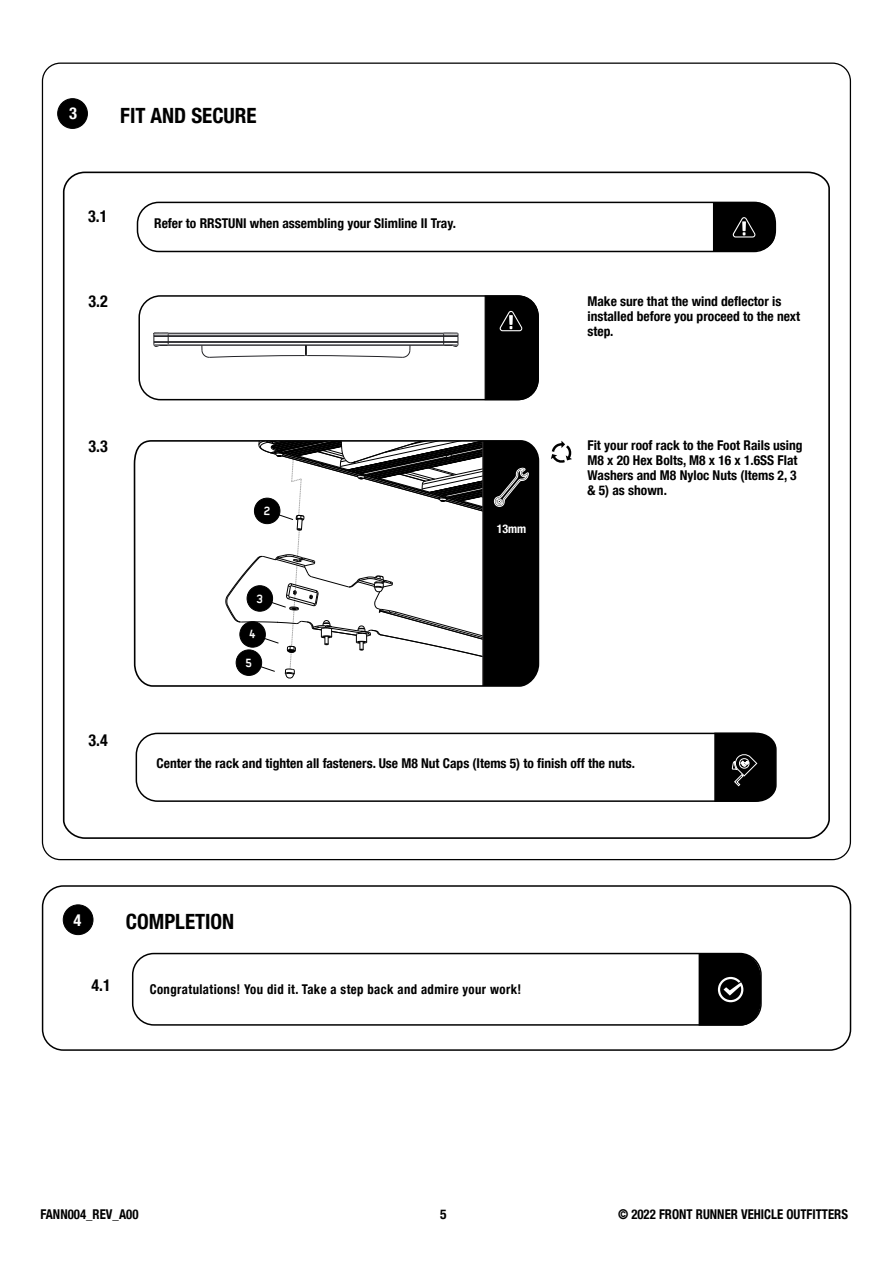
<style>
.page{position:relative;width:893px;height:1263px;background:#fff}
.page>*{position:absolute;margin:0;border:0;box-sizing:border-box;transform-origin:0 0}
.t1{font:700 condensed 21px "Helvetica Neue LT Com";color:#000}
.t2{font:700 condensed 16.5px "Helvetica Neue LT Com";color:#000}
.t3{font:700 condensed 16.5px "Helvetica Neue LT Com";color:#fefefe}
.t4{font:700 condensed 13.5px/15px "Helvetica Neue LT Com";color:#000}
.t5{font:700 condensed 13.5px "Helvetica Neue LT Com";letter-spacing:.03em;color:#000;scale:.95 1}
.t6{font:700 condensed 13.5px "Helvetica Neue LT Com";color:#000;scale:.95 1}
.t7{font:700 condensed 12px "Helvetica Neue LT Com";color:#fff}
</style>
<div class="page">
<div style="left:58px;top:99px;width:29px;height:29px;background:#000;border-radius:50%"></div>
<div style="left:57px;top:98px;width:31px;height:31px;border:1px solid #000;border-radius:50%"></div>
<svg style="left:62px;top:171px;width:768px;height:668px"></svg>
<svg style="left:551px;top:441px;width:21px;height:23px"></svg>
<div style="left:137px;top:202px;width:639px;height:50px;border:2px solid #000;border-radius:21px"></div>
<svg style="left:712px;top:201px;width:64px;height:51px;background:#1e1e1e"></svg>
<hr style="left:168px;top:345px;width:276px;height:1px;background:#222226">
<hr style="left:168px;top:344px;width:276px;height:1px;background:#7d7d80">
<hr style="left:168px;top:342px;width:290px;height:1px;background:#222226">
<hr style="left:168px;top:336px;width:290px;height:1px;background:#222226">
<hr style="left:168px;top:334px;width:276px;height:1px;background:#7d7d80">
<hr style="left:168px;top:333px;width:276px;height:1px;background:#222226">
<svg style="left:153px;top:333px;width:16px;height:14px"></svg>
<div style="left:136px;top:733px;width:639px;height:69px;border:2px solid #000;border-radius:21px"></div>
<svg style="left:713px;top:732px;width:64px;height:71px;background:#1d1d1d"></svg>
<div style="left:63px;top:905px;width:30px;height:30px;background:#000;border-radius:50%"></div>
<div style="left:63px;top:904px;width:30px;height:31px;border:1px solid #000;border-radius:50%"></div>
<div style="left:42px;top:885px;width:809px;height:166px;border:2px solid #000;border-radius:21px"></div>
<div style="left:132px;top:953px;width:630px;height:73px;border:2px solid #000;border-radius:21px"></div>
<svg style="left:698px;top:953px;width:64px;height:73px;background:#1b1b1b"></svg>
<svg style="left:202px;top:295px;width:341px;height:395px"></svg>
<p class="t3" style="left:69px;top:103px;width:9px">3</p>
<h1 class="t1" style="left:120px;top:103px;width:138px">FIT AND SECURE</h1>
<p class="t2" style="left:88px;top:206px;width:21px">3.1</p>
<p class="t2" style="left:88px;top:292px;width:21px">3.2</p>
<p class="t4" style="left:154px;top:216px;width:303px">Refer to RRSTUNI when assembling your Slimline II Tray.</p>
<p class="t2" style="left:88px;top:436px;width:21px">3.3</p>
<p class="t7" style="left:497px;top:521px;width:31px">13mm</p>
<p class="t4" style="left:587px;top:294px;width:214px">Make sure that the wind deflector is installed before you proceed to the next step.</p>
<p class="t4" style="left:587px;top:438px;width:217px">Fit your roof rack to the Foot Rails using<br>M8 x 20 Hex Bolts, M8 x 16 x 1.6SS Flat<br>Washers and M8 Nyloc Nuts (Items 2, 3 &amp; 5) as shown.</p>
<p class="t2" style="left:88px;top:730px;width:21px">3.4</p>
<p class="t4" style="left:157px;top:756px;width:480px">Center the rack and tighten all fasteners. Use M8 Nut Caps (Items 5) to finish off the nuts.</p>
<p class="t3" style="left:74px;top:910px;width:9px">4</p>
<h1 class="t1" style="left:126px;top:908px;width:110px">COMPLETION</h1>
<p class="t2" style="left:91px;top:975px;width:21px">4.1</p>
<p class="t5" style="left:150px;top:981px;width:392px">Congratulations! You did it. Take a step back and admire your work!</p>
<p class="t6" style="left:40px;top:1206px;width:105px">FANN004_REV_A00</p>
<p class="t4" style="left:440px;top:1207px;width:8px">5</p>
<p class="t6" style="left:618px;top:1206px;width:244px">© 2022 FRONT RUNNER VEHICLE OUTFITTERS</p>
</div>
